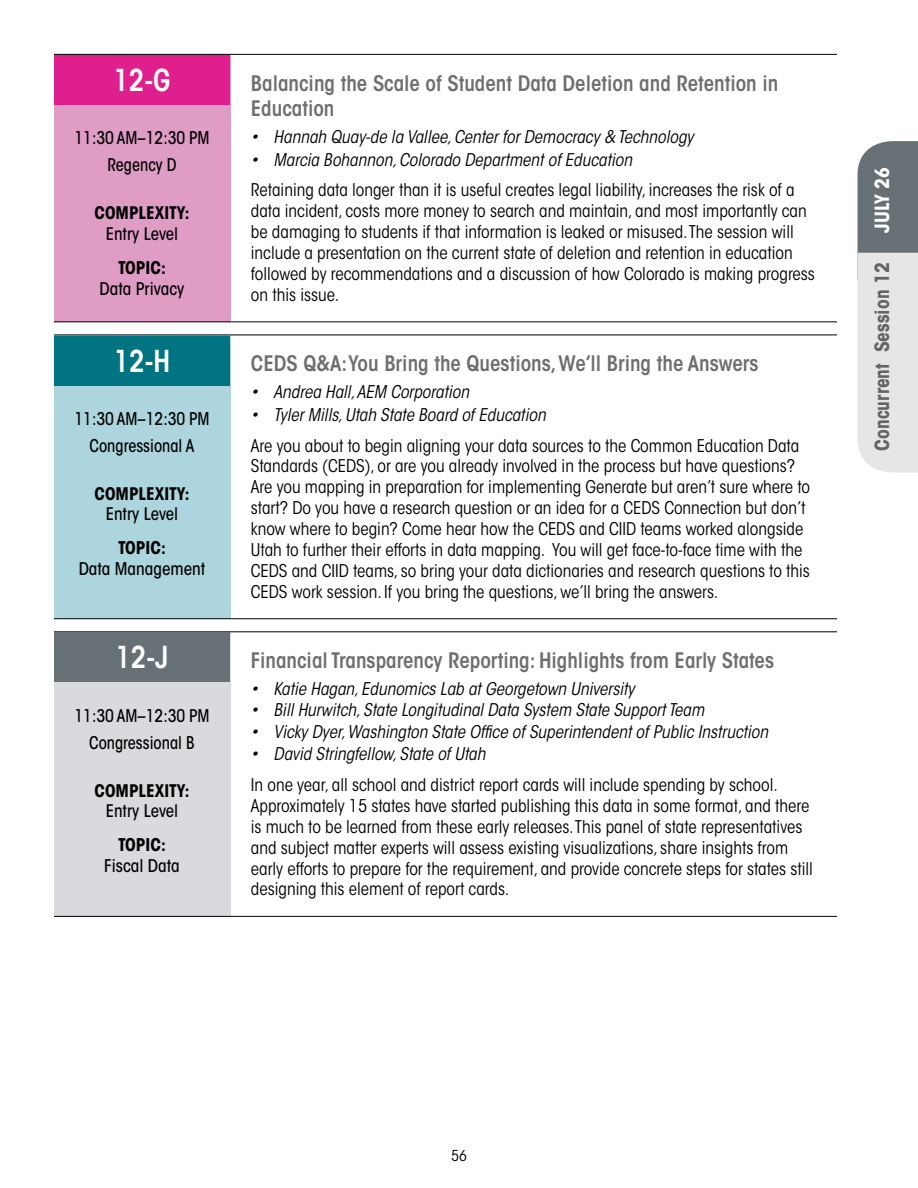
<style>
.page{position:relative;width:918px;height:1188px;background:#fff}
.page>*{position:absolute;margin:0;border:0;box-sizing:border-box;transform-origin:0 0}
.DC_Data_Privacy{font:600 condensed 30px "ITC Avant Garde Std";color:#fff;scale:.95 1}
.DC_Data_Management{font:600 condensed 30px "ITC Avant Garde Std";color:#fff;scale:.95 1}
.DC_Fiscal_Data{font:600 condensed 30px "ITC Avant Garde Std";color:#fff;scale:.95 1}
.t1{font:600 condensed 21.15px/25.5px "ITC Avant Garde Std";color:#6d6e71}
.t2{font:700 condensed 19.5px "ITC Avant Garde Std";color:#636466}
.t3{font:700 condensed 19.5px "ITC Avant Garde Std";color:#fff}
.Abstract_Body{font:condensed 17.4px/20.9px "ITC Avant Garde Std";color:#000}
.t4{font:italic condensed 17.4px "ITC Avant Garde Std";color:#000}
.Time_and_Room{font:500 condensed 17.4px "ITC Avant Garde Std";color:#000;scale:.95 1}
.Complexity_and_Topic{font:500 condensed 17.4px/20.9px "ITC Avant Garde Std";color:#000;text-align:center}
.Complexity_and_Topic-2{font:700 condensed 17.25px/20.7px "ITC Avant Garde Std";color:#000;text-align:center}
.t5{font:condensed 15px "ITC Avant Garde Std";color:#000}
.s1{font-weight:500}
.s2{font-weight:700}
</style>
<div class="page">
<svg style="left:858px;top:141px;width:60px;height:331px;background:#bdc0c2"></svg>
<div style="left:54px;top:54px;width:176px;height:268px;background:#df9dc6"></div>
<div style="left:54px;top:335px;width:176px;height:284px;background:#add5dd"></div>
<div style="left:54px;top:632px;width:176px;height:284px;background:#d8dadd"></div>
<hr style="left:54px;top:54px;width:176px;height:1px;background:#000">
<hr style="left:230px;top:54px;width:607px;height:1px;background:#000">
<hr style="left:54px;top:916px;width:176px;height:1px;background:#000">
<hr style="left:230px;top:916px;width:607px;height:1px;background:#000">
<hr style="left:54px;top:321px;width:176px;height:1px;background:#000">
<hr style="left:54px;top:618px;width:176px;height:1px;background:#000">
<hr style="left:230px;top:321px;width:607px;height:1px;background:#000">
<hr style="left:230px;top:618px;width:607px;height:1px;background:#000">
<hr style="left:54px;top:335px;width:176px;height:1px;background:#000">
<hr style="left:54px;top:631px;width:176px;height:1px;background:#000">
<hr style="left:230px;top:335px;width:607px;height:1px;background:#000">
<hr style="left:230px;top:631px;width:607px;height:1px;background:#000">
<div style="left:54px;top:55px;width:176px;height:50px;background:#e01f8f"></div>
<div style="left:54px;top:336px;width:176px;height:49px;background:#007482"></div>
<div style="left:54px;top:633px;width:176px;height:49px;background:#667075"></div>
<p class="DC_Data_Privacy" style="left:114px;top:61px;width:62px">12-G</p>
<p class="Time_and_Room" style="left:74px;top:127px;width:144px">11:30 AM–12:30 PM</p>
<p class="Time_and_Room" style="left:107px;top:154px;width:74px">Regency D</p>
<p class="Complexity_and_Topic-2" style="left:95px;top:202px;width:96px">COMPLEXITY:<br><span class="s1">Entry Level</span></p>
<p class="Complexity_and_Topic" style="left:100px;top:257px;width:86px"><span class="s2">TOPIC:<br></span>Data Privacy</p>
<p class="DC_Data_Management" style="left:114px;top:342px;width:61px">12-H</p>
<p class="Time_and_Room" style="left:74px;top:408px;width:144px">11:30 AM–12:30 PM</p>
<p class="Time_and_Room" style="left:90px;top:435px;width:112px">Congressional A</p>
<p class="Complexity_and_Topic-2" style="left:95px;top:483px;width:96px">COMPLEXITY:<br><span class="s1">Entry Level</span></p>
<p class="Complexity_and_Topic" style="left:79px;top:538px;width:128px"><span class="s2">TOPIC:<br></span>Data Management</p>
<p class="DC_Fiscal_Data" style="left:115px;top:639px;width:57px">12-J</p>
<p class="Time_and_Room" style="left:74px;top:705px;width:144px">11:30 AM–12:30 PM</p>
<p class="Time_and_Room" style="left:89px;top:732px;width:113px">Congressional B</p>
<p class="Complexity_and_Topic-2" style="left:95px;top:780px;width:96px">COMPLEXITY:<br><span class="s1">Entry Level</span></p>
<p class="Complexity_and_Topic" style="left:104px;top:834px;width:77px"><span class="s2">TOPIC:<br></span>Fiscal Data</p>
<h3 class="t1" style="left:251px;top:70px;width:529px">Balancing the Scale of Student Data Deletion and Retention in<br>Education</h3>
<p class="t4" style="left:251px;top:126px;width:444px">• Hannah Quay-de la Vallee, Center for Democracy &amp; Technology</p>
<p class="t4" style="left:251px;top:149px;width:383px">• Marcia Bohannon, Colorado Department of Education</p>
<p class="Abstract_Body" style="left:251px;top:180px;width:566px">Retaining data longer than it is useful creates legal liability, increases the risk of a data incident, costs more money to search and maintain, and most importantly can be damaging to students if that information is leaked or misused. The session will include a presentation on the current state of deletion and retention in education followed by recommendations and a discussion of how Colorado is making progress on this issue.</p>
<h3 class="t1" style="left:251px;top:351px;width:509px">CEDS Q&amp;A:You Bring the Questions, We’ll Bring the Answers</h3>
<p class="t4" style="left:251px;top:381px;width:220px">• Andrea Hall, AEM Corporation</p>
<p class="t4" style="left:251px;top:404px;width:296px">• Tyler Mills, Utah State Board of Education</p>
<p class="Abstract_Body" style="left:251px;top:435px;width:561px">Are you about to begin aligning your data sources to the Common Education Data Standards (CEDS), or are you already involved in the process but have questions?<br>Are you mapping in preparation for implementing Generate but aren’t sure where to start? Do you have a research question or an idea for a CEDS Connection but don’t know where to begin? Come hear how the CEDS and CIID teams worked alongside Utah to further their efforts in data mapping. You will get face-to-face time with the CEDS and CIID teams, so bring your data dictionaries and research questions to this CEDS work session. If you bring the questions, we’ll bring the answers.</p>
<h3 class="t1" style="left:251px;top:648px;width:525px">Financial Transparency Reporting: Highlights from Early States</h3>
<p class="t4" style="left:251px;top:678px;width:385px">• Katie Hagan, Edunomics Lab at Georgetown University</p>
<p class="t4" style="left:251px;top:700px;width:455px">• Bill Hurwitch, State Longitudinal Data System State Support Team</p>
<p class="t4" style="left:251px;top:722px;width:519px">• Vicky Dyer, Washington State Office of Superintendent of Public Instruction</p>
<p class="t4" style="left:251px;top:743px;width:236px">• David Stringfellow, State of Utah</p>
<p class="Abstract_Body" style="left:251px;top:774px;width:564px">In one year, all school and district report cards will include spending by school.<br>Approximately 15 states have started publishing this data in some format, and there is much to be learned from these early releases. This panel of state representatives and subject matter experts will assess existing visualizations, share insights from early efforts to prepare for the requirement, and provide concrete steps for states still designing this element of report cards.</p>
<p class="t3" style="left:870px;top:233px;width:68px;rotate:-90deg">JULY 26</p>
<p class="t2" style="left:870px;top:451px;width:190px;rotate:-90deg">Concurrent Session 12</p>
<p class="t5" style="left:451px;top:1147px;width:17px">56</p>
</div>
